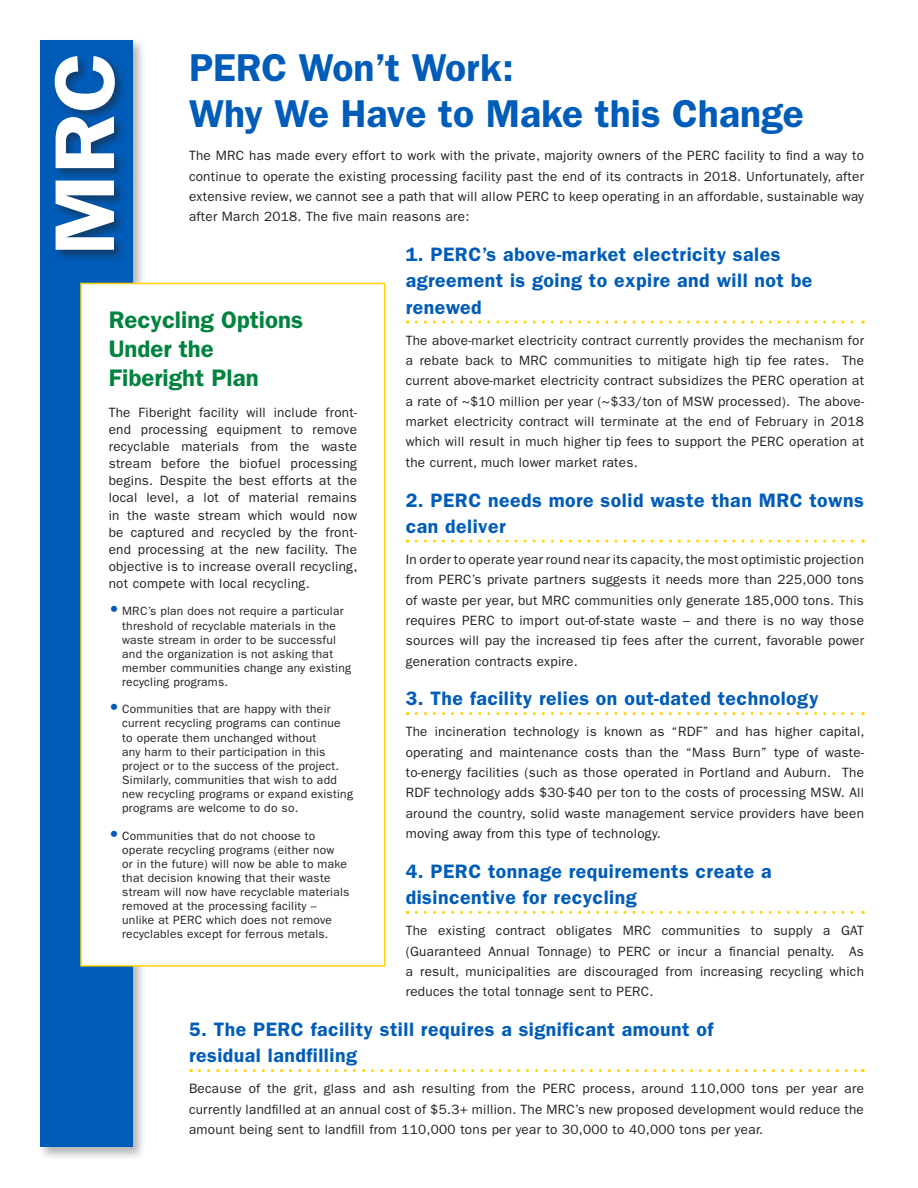
<style>
.page{position:relative;width:918px;height:1188px;background:#fff}
.page>*{position:absolute;margin:0;border:0;box-sizing:border-box;transform-origin:0 0}
.headline{font:600 39px/45.8px "ITC Franklin Gothic Std";color:#005cb9}
.Section_header{font:600 24px/29.4px "ITC Franklin Gothic Std";color:#00833e}
.subhead_underline_bl{font:600 19.5px/26.2px "ITC Franklin Gothic Std";letter-spacing:.025em;color:#005cb9}
.body_text_black{font:13.5px/20.2px "ITC Franklin Gothic Std";letter-spacing:.02em;color:#231f20;text-align:justify}
.t1{font:12px/14.1px "ITC Franklin Gothic Std";letter-spacing:.02em;color:#231f20}
.s1{font-family:"ITC Franklin Gothic Std Hvy";font-size:18px;color:#005cb9}
</style>
<div class="page">
<div style="left:37px;top:37px;width:109px;height:1124px;background:#231f20;opacity:.33"></div>
<div style="left:40px;top:40px;width:93px;height:1108px;background:#005cb9"></div>
<div style="left:52px;top:53px;width:75px;height:209px;background:#231f20;opacity:.5"></div>
<svg style="left:55px;top:56px;width:60px;height:194px"></svg>
<svg style="left:416px;top:320px;width:447px;height:3px"></svg>
<svg style="left:416px;top:540px;width:447px;height:3px"></svg>
<svg style="left:416px;top:712px;width:447px;height:3px"></svg>
<svg style="left:416px;top:911px;width:447px;height:3px"></svg>
<svg style="left:199px;top:1069px;width:664px;height:3px"></svg>
<div style="left:81px;top:284px;width:304px;height:682px;background:#fff"></div>
<div style="left:80px;top:283px;width:306px;height:684px;border:2px solid #fed308"></div>
<p class="headline" style="left:189px;top:45px;width:617px">PERC Won’t Work:<br>Why We Have to Make this Change</p>
<p class="body_text_black" style="left:189px;top:146px;width:677px">The MRC has made every effort to work with the private, majority owners of the PERC facility to find a way to continue to operate the existing processing facility past the end of its contracts in 2018. Unfortunately, after extensive review, we cannot see a path that will allow PERC to keep operating in an affordable, sustainable way after March 2018. The five main reasons are:</p>
<p class="subhead_underline_bl" style="left:406px;top:241px;width:408px">1. PERC’s above-market electricity sales agreement is going to expire and will not be renewed</p>
<p class="body_text_black" style="left:406px;top:330px;width:460px">The above-market electricity contract currently provides the mechanism for a rebate back to MRC communities to mitigate high tip fee rates. The current above-market electricity contract subsidizes the PERC operation at a rate of ~$10 million per year (~$33/ton of MSW processed). The above&shy;market electricity contract will terminate at the end of February in 2018 which will result in much higher tip fees to support the PERC operation at the current, much lower market rates.</p>
<p class="subhead_underline_bl" style="left:406px;top:487px;width:460px">2. PERC needs more solid waste than MRC towns can deliver</p>
<p class="body_text_black" style="left:406px;top:549px;width:460px">In order to operate year round near its capacity, the most optimistic projection from PERC’s private partners suggests it needs more than 225,000 tons of waste per year, but MRC communities only generate 185,000 tons. This requires PERC to import out-of-state waste – and there is no way those sources will pay the increased tip fees after the current, favorable power generation contracts expire.</p>
<p class="subhead_underline_bl" style="left:406px;top:686px;width:414px">3. The facility relies on out-dated technology</p>
<p class="body_text_black" style="left:406px;top:722px;width:460px">The incineration technology is known as “RDF” and has higher capital, operating and maintenance costs than the “Mass Burn” type of waste&shy;to-energy facilities (such as those operated in Portland and Auburn. The RDF technology adds $30-$40 per ton to the costs of processing MSW. All around the country, solid waste management service providers have been moving away from this type of technology.</p>
<p class="subhead_underline_bl" style="left:406px;top:858px;width:367px">4. PERC tonnage requirements create a disincentive for recycling</p>
<p class="body_text_black" style="left:406px;top:921px;width:460px">The existing contract obligates MRC communities to supply a GAT (Guaranteed Annual Tonnage) to PERC or incur a financial penalty. As a result, municipalities are discouraged from increasing recycling which reduces the total tonnage sent to PERC.</p>
<p class="subhead_underline_bl" style="left:189px;top:1016px;width:526px">5. The PERC facility still requires a significant amount of residual landfilling</p>
<p class="body_text_black" style="left:189px;top:1079px;width:677px">Because of the grit, glass and ash resulting from the PERC process, around 110,000 tons per year are currently landfilled at an annual cost of $5.3+ million. The MRC’s new proposed development would reduce the amount being sent to landfill from 110,000 tons per year to 30,000 to 40,000 tons per year.</p>
<p class="Section_header" style="left:109px;top:305px;width:196px">Recycling Options<br>Under the<br>Fiberight Plan</p>
<p class="body_text_black" style="left:109px;top:404px;width:250px;line-height:17.1px">The Fiberight facility will include front&shy;end processing equipment to remove recyclable materials from the waste stream before the biofuel processing begins. Despite the best efforts at the local level, a lot of material remains in the waste stream which would now be captured and recycled by the front&shy;end processing at the new facility. The objective is to increase overall recycling, not compete with local recycling.</p>
<p class="t1" style="left:122px;top:604px;width:230px;text-indent:-14px"><span class="s1">•</span> MRC’s plan does not require a particular threshold of recyclable materials in the waste stream in order to be successful and the organization is not asking that member communities change any existing recycling programs.</p>
<p class="t1" style="left:122px;top:702px;width:232px;text-indent:-14px"><span class="s1">•</span> Communities that are happy with their current recycling programs can continue to operate them unchanged without<br>any harm to their participation in this project or to the success of the project.<br>Similarly, communities that wish to add new recycling programs or expand existing programs are welcome to do so.</p>
<p class="t1" style="left:122px;top:829px;width:229px;text-indent:-14px"><span class="s1">•</span> Communities that do not choose to operate recycling programs (either now<br>or in the future) will now be able to make that decision knowing that their waste stream will now have recyclable materials removed at the processing facility – unlike at PERC which does not remove recyclables except for ferrous metals.</p>
</div>
